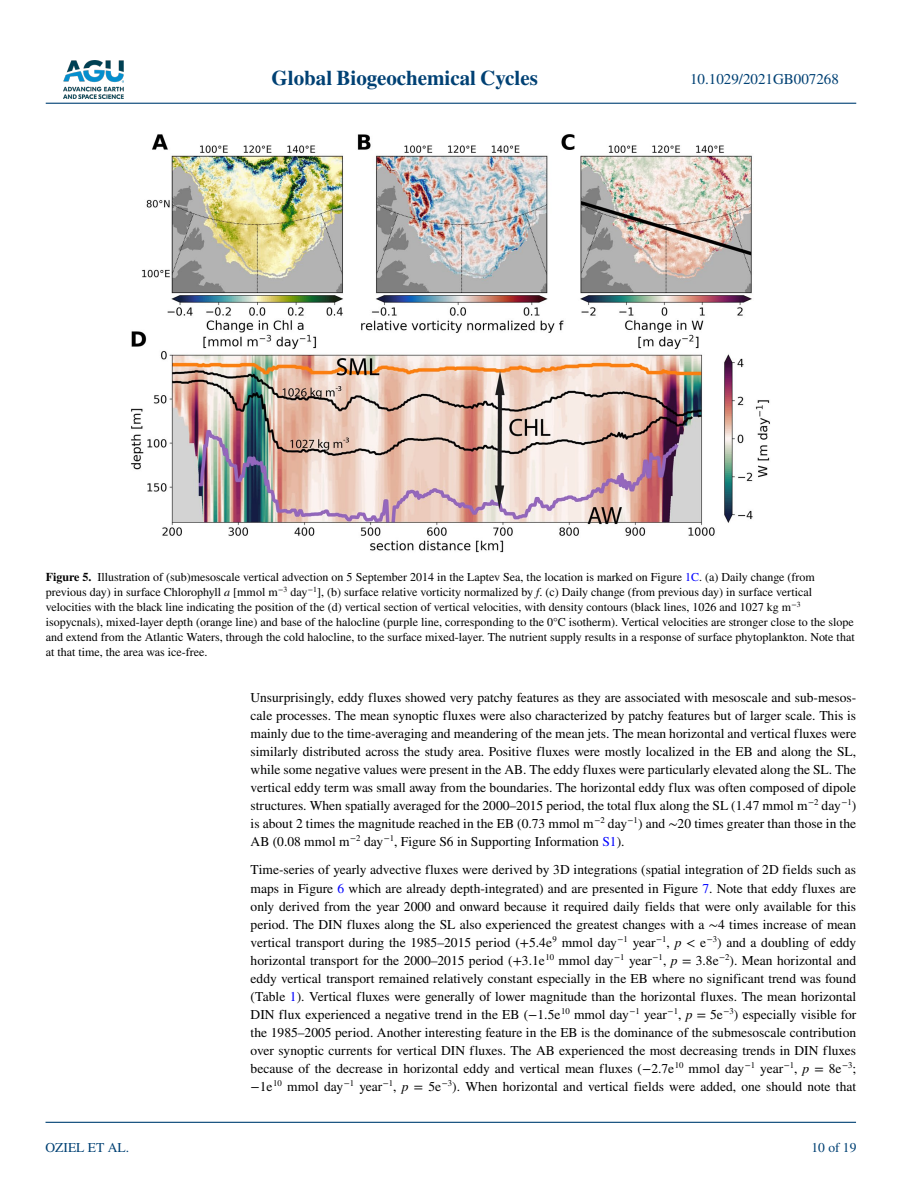
<style>
.page{position:relative;width:902px;height:1183px;background:#fff}
.page>*{position:absolute;margin:0;border:0;box-sizing:border-box;transform-origin:0 0}
.t1{font:700 21px "STIX";color:#004174}
.t2{font:15px "STIX";color:#004174}
.t3{font:13.5px/18px "STIX";color:#000;text-align:justify}
.t4{font:13.5px "STIX";color:#004174}
.t5{font:12px/15px "STIX";color:#000}
.s1{font-weight:700}
.s2{color:#00f}
.s3{font-style:italic}
</style>
<div class="page">
<img style="left:63px;top:60px;width:60px;height:39px">
<hr style="left:46px;top:103px;width:810px;height:1px;background:#004174">
<hr style="left:45px;top:1121px;width:810px;height:1px;background:#004174">
<img style="left:131px;top:134px;width:639px;height:418px">
<h1 class="t1" style="left:271px;top:66px;width:268px">Global Biogeochemical Cycles</h1>
<p class="t2" style="left:690px;top:69px;width:150px">10.1029/2021GB007268</p>
<p class="t5" style="left:46px;top:569px;width:810px"><span class="s1">Figure 5.</span> Illustration of (sub)mesoscale vertical advection on 5 September 2014 in the Laptev Sea, the location is marked on Figure <span class="s2">1C</span>. (a) Daily change (from previous day) in surface Chlorophyll <span class="s3">a</span> [mmol m<sup>−3</sup> day<sup>−1</sup>], (b) surface relative vorticity normalized by <span class="s3">f</span>. (c) Daily change (from previous day) in surface vertical velocities with the black line indicating the position of the (d) vertical section of vertical velocities, with density contours (black lines, 1026 and 1027 kg m<sup>−3 </sup>isopycnals), mixed-layer depth (orange line) and base of the halocline (purple line, corresponding to the 0°C isotherm). Vertical velocities are stronger close to the slope and extend from the Atlantic Waters, through the cold halocline, to the surface mixed-layer. The nutrient supply results in a response of surface phytoplankton. Note that at that time, the area was ice-free.</p>
<p class="t4" style="left:45px;top:1138px;width:85px">OZIEL ET AL.</p>
<p class="t3" style="left:250px;top:689px;width:607px">Unsurprisingly, eddy fluxes showed very patchy features as they are associated with mesoscale and sub-mesos&shy;cale processes. The mean synoptic fluxes were also characterized by patchy features but of larger scale. This is mainly due to the time-averaging and meandering of the mean jets. The mean horizontal and vertical fluxes were similarly distributed across the study area. Positive fluxes were mostly localized in the EB and along the SL, while some negative values were present in the AB. The eddy fluxes were particularly elevated along the SL. The vertical eddy term was small away from the boundaries. The horizontal eddy flux was often composed of dipole structures. When spatially averaged for the 2000–2015 period, the total flux along the SL (1.47 mmol m<sup>−2</sup> day<sup>−1</sup>) is about 2 times the magnitude reached in the EB (0.73 mmol m<sup>−2</sup> day<sup>−1</sup>) and ∼20 times greater than those in the AB (0.08 mmol m<sup>−2</sup> day<sup>−1</sup>, Figure S6 in Supporting Information <span class="s2">S1</span>).</p>
<p class="t3" style="left:250px;top:861px;width:607px">Time-series of yearly advective fluxes were derived by 3D integrations (spatial integration of 2D fields such as maps in Figure <span class="s2">6</span> which are already depth-integrated) and are presented in Figure <span class="s2">7</span>. Note that eddy fluxes are only derived from the year 2000 and onward because it required daily fields that were only available for this period. The DIN fluxes along the SL also experienced the greatest changes with a ∼4 times increase of mean vertical transport during the 1985–2015 period (+5.4e<sup>9</sup> mmol day<sup>−1</sup> year<sup>−1</sup>, <span class="s3">p</span> &lt; e<sup>−3</sup>) and a doubling of eddy horizontal transport for the 2000–2015 period (+3.1e<sup>10</sup> mmol day<sup>−1</sup> year<sup>−1</sup>, <span class="s3">p</span> = 3.8e<sup>−2</sup>). Mean horizontal and eddy vertical transport remained relatively constant especially in the EB where no significant trend was found (Table <span class="s2">1</span>). Vertical fluxes were generally of lower magnitude than the horizontal fluxes. The mean horizontal DIN flux experienced a negative trend in the EB (−1.5e<sup>10</sup> mmol day<sup>−1</sup> year<sup>−1</sup>, <span class="s3">p</span> = 5e<sup>−3</sup>) especially visible for the 1985–2005 period. Another interesting feature in the EB is the dominance of the submesoscale contribution over synoptic currents for vertical DIN fluxes. The AB experienced the most decreasing trends in DIN fluxes because of the decrease in horizontal eddy and vertical mean fluxes (−2.7e<sup>10</sup> mmol day<sup>−1</sup> year<sup>−1</sup>, <span class="s3">p</span> = 8e<sup>−3</sup>; −1e<sup>10</sup> mmol day<sup>−1</sup> year<sup>−1</sup>, <span class="s3">p</span> = 5e<sup>−3</sup>). When horizontal and vertical fields were added, one should note that</p>
<p class="t4" style="left:811px;top:1138px;width:46px">10 of 19</p>
</div>
